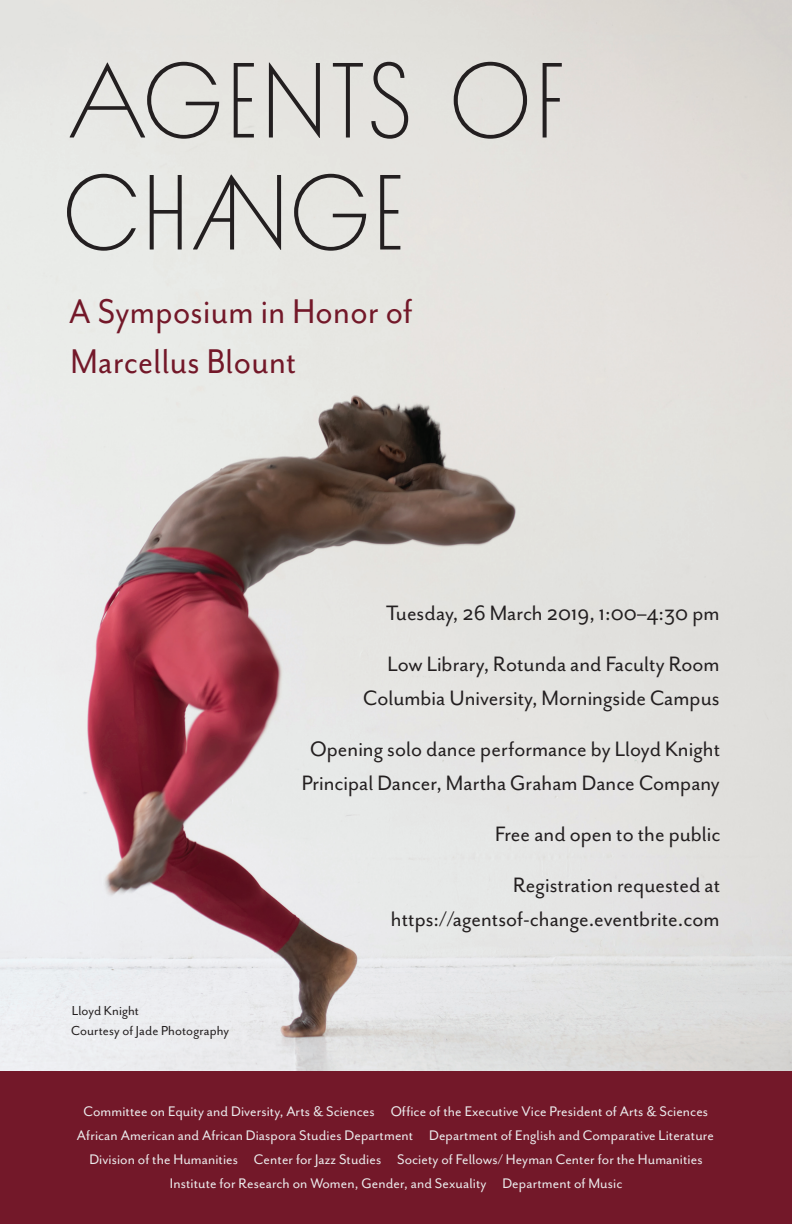
<style>
.page{position:relative;width:792px;height:1224px;background:#fff}
.page>*{position:absolute;margin:0;border:0;box-sizing:border-box;transform-origin:0 0}
.t1{font:100 100px/112px "Inbox";letter-spacing:.065em;color:#231f20}
.t2{font:39.5px/50px "Mr Eaves San OT";letter-spacing:.01em;color:#731829;scale:.92 1}
.t3{font:24px/34px "Mr Eaves San OT";color:#231f20;text-align:right}
.t4{font:16px "Mr Eaves San OT";letter-spacing:.005em;color:#ebebec}
.t5{font:15px/20px "Mr Eaves San OT";letter-spacing:.005em;color:#231f20}
</style>
<div class="page">
<img style="left:0;top:0;width:792px;height:1071px">
<div style="left:0;top:1071px;width:792px;height:153px;background:#731829"></div>
<p class="t1" style="left:64px;top:44px;width:501px">AGENTS OF<br>CHANGE</p>
<p class="t2" style="left:69px;top:287px;width:375px">A Symposium in Honor of<br>Marcellus Blount</p>
<p class="t5" style="left:71px;top:1000px;width:159px">Lloyd Knight<br>Courtesy of Jade Photography</p>
<p class="t3" style="left:386px;top:596px;width:335px">Tuesday, 26 March 2019, 1:00–4:30 pm</p>
<p class="t3" style="left:363px;top:647px;width:358px">Low Library, Rotunda and Faculty Room<br>Columbia University, Morningside Campus</p>
<p class="t3" style="left:302px;top:732px;width:420px;text-align:center">Opening solo dance performance by Lloyd Knight<br>Principal Dancer, Martha Graham Dance Company</p>
<p class="t3" style="left:495px;top:817px;width:227px">Free and open to the public</p>
<p class="t3" style="left:391px;top:868px;width:331px">Registration requested at https://agentsof-change.eventbrite.com</p>
<p class="t4" style="left:83px;top:1103px;width:626px">Committee on Equity and Diversity, Arts &amp; Sciences Office of the Executive Vice President of Arts &amp; Sciences</p>
<p class="t4" style="left:77px;top:1127px;width:638px">African American and African Diaspora Studies Department Department of English and Comparative Literature</p>
<p class="t4" style="left:89px;top:1151px;width:615px">Division of the Humanities Center for Jazz Studies Society of Fellows/ Heyman Center for the Humanities</p>
<p class="t4" style="left:170px;top:1175px;width:454px">Institute for Research on Women, Gender, and Sexuality Department of Music</p>
</div>
